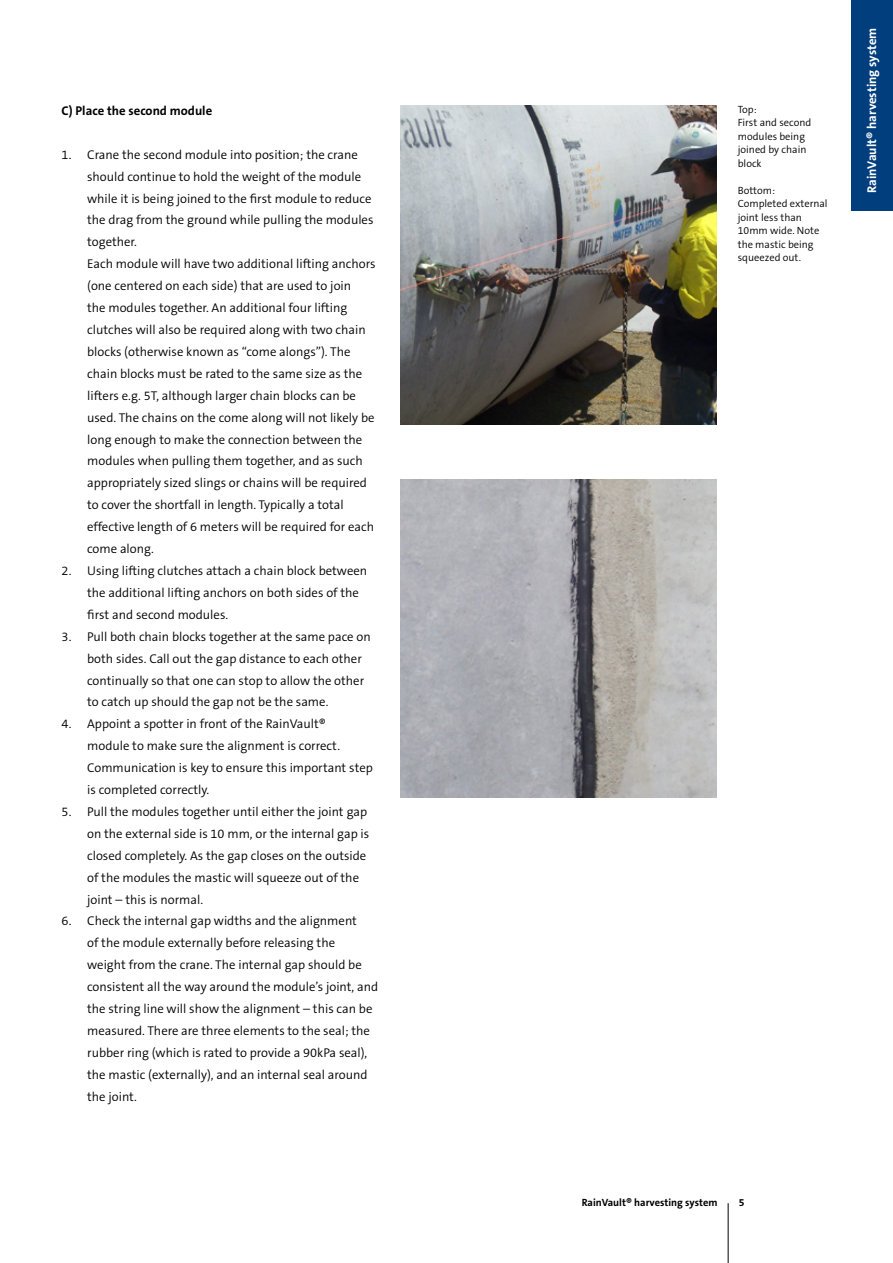
<style>
.page{position:relative;width:893px;height:1263px;background:#fff}
.page>*{position:absolute;margin:0;border:0;box-sizing:border-box;transform-origin:0 0}
.t1{font:300 12.75px/21.9px "The Sans B4";color:#000}
.t2{font:700 12.75px "The Sans B7";color:#fff}
.t3{font:700 12.75px "The Sans B7";color:#000}
.t4{font:300 10.5px/13.5px "The Sans B4";color:#000}
.t5{font:700 10.5px "The Sans B7";color:#000}
</style>
<div class="page">
<img style="left:401px;top:106px;width:315px;height:318px">
<img style="left:401px;top:479px;width:315px;height:318px">
<hr style="left:728px;top:1203px;width:1px;height:60px;background:#000">
<div style="left:851px;top:0;width:42px;height:211px;background:#003e7e"></div>
<p class="t3" style="left:62px;top:104px;width:152px">C) Place the second module</p>
<p class="t1" style="left:87px;top:144px;width:290px;text-indent:-26px">1. Crane the second module into position; the crane should continue to hold the weight of the module while it is being joined to the first module to reduce the drag from the ground while pulling the modules together.<br>Each module will have two additional lifting anchors (one centered on each side) that are used to join<br>the modules together. An additional four lifting clutches will also be required along with two chain blocks (otherwise known as “come alongs”). The chain blocks must be rated to the same size as the lifters e.g. 5T, although larger chain blocks can be used. The chains on the come along will not likely be long enough to make the connection between the modules when pulling them together, and as such appropriately sized slings or chains will be required to cover the shortfall in length. Typically a total effective length of 6 meters will be required for each come along.</p>
<p class="t1" style="left:87px;top:560px;width:282px;text-indent:-26px">2. Using lifting clutches attach a chain block between the additional lifting anchors on both sides of the first and second modules.</p>
<p class="t1" style="left:87px;top:626px;width:285px;text-indent:-26px">3. Pull both chain blocks together at the same pace on both sides. Call out the gap distance to each other continually so that one can stop to allow the other to catch up should the gap not be the same.</p>
<p class="t1" style="left:87px;top:713px;width:287px;text-indent:-26px">4. Appoint a spotter in front of the RainVault®<br>module to make sure the alignment is correct.<br>Communication is key to ensure this important step is completed correctly.</p>
<p class="t1" style="left:87px;top:801px;width:284px;text-indent:-26px">5. Pull the modules together until either the joint gap on the external side is 10 mm, or the internal gap is closed completely. As the gap closes on the outside of the modules the mastic will squeeze out of the joint – this is normal.</p>
<p class="t1" style="left:87px;top:911px;width:292px;text-indent:-26px">6. Check the internal gap widths and the alignment<br>of the module externally before releasing the<br>weight from the crane. The internal gap should be consistent all the way around the module’s joint, and the string line will show the alignment – this can be measured. There are three elements to the seal; the rubber ring (which is rated to provide a 90kPa seal), the mastic (externally), and an internal seal around the joint.</p>
<p class="t4" style="left:738px;top:103px;width:75px">Top:<br>First and second modules being joined by chain block</p>
<p class="t4" style="left:738px;top:184px;width:91px">Bottom:<br>Completed external joint less than<br>10mm wide. Note the mastic being squeezed out.</p>
<p class="t2" style="left:865px;top:193px;width:167px;rotate:-90deg">RainVault® harvesting system</p>
<p class="t5" style="left:582px;top:1197px;width:137px">RainVault® harvesting system</p>
<p class="t5" style="left:739px;top:1197px;width:7px">5</p>
</div>
